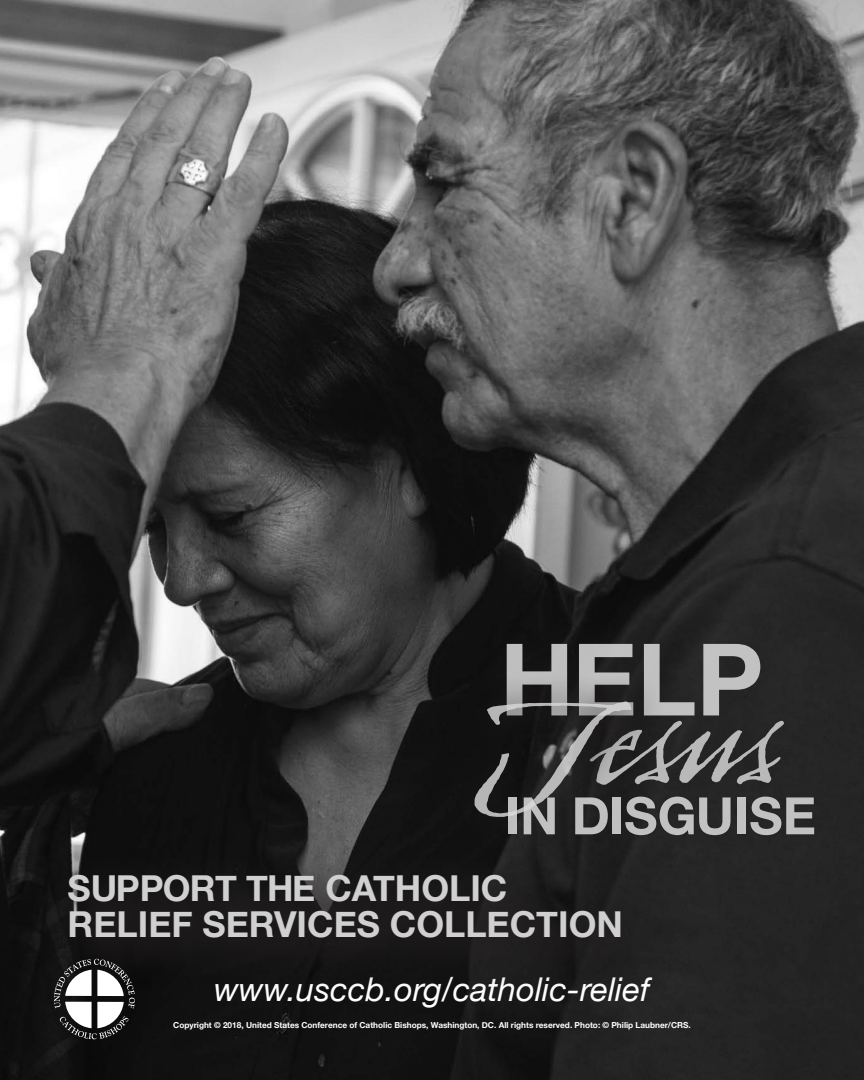
<style>
.page{position:relative;width:864px;height:1080px;background:#fff}
.page>*{position:absolute;margin:0;border:0;box-sizing:border-box;transform-origin:0 0}
.t1{font:185.55px "Arcana GMM Std Manuscript";color:#d0d0d0}
.t2{font:700 100.2px "Helvetica Neue";color:#dadada}
.t3{font:700 51.6px "Helvetica Neue";color:#dadada}
.t4{font:700 35.7px/36.3px "Helvetica Neue";color:#d0d0d0}
.t5{font:italic 32.85px "Helvetica Neue";color:#fff}
.t6{font:700 8.25px "Helvetica Neue";color:#fff}
</style>
<div class="page">
<img style="left:0;top:0;width:864px;height:1080px">
<div style="left:39px;top:844px;width:637px;height:150px;background:#231f20;opacity:.75"></div>
<div style="left:472px;top:610px;width:345px;height:208px;background:#231f20;opacity:.51"></div>
<div style="left:446px;top:672px;width:223px;height:183px;background:#231f20;opacity:.75"></div>
<svg style="left:475px;top:701px;width:156px;height:116px;background:#343333"></svg>
<div style="left:507px;top:796px;width:310px;height:42px;background:#231f20"></div>
<svg style="left:54px;top:959px;width:81px;height:80px"></svg>
<h2 class="t2" style="left:500px;top:601px;width:265px">HELP</h2>
<h1 class="t1" style="left:593px;top:651px;width:187px">esus</h1>
<h3 class="t3" style="left:505px;top:775px;width:313px">IN DISGUISE</h3>
<h3 class="t4" style="left:68px;top:871px;width:557px">SUPPORT THE CATHOLIC<br>RELIEF SERVICES COLLECTION</h3>
<h3 class="t5" style="left:214px;top:966px;width:437px">www.usccb.org/catholic-relief</h3>
<p class="t6" style="left:173px;top:1018px;width:519px">Copyright © 2018, United States Conference of Catholic Bishops, Washington, DC. All rights reserved. Photo: © Philip Laubner/CRS.</p>
</div>
